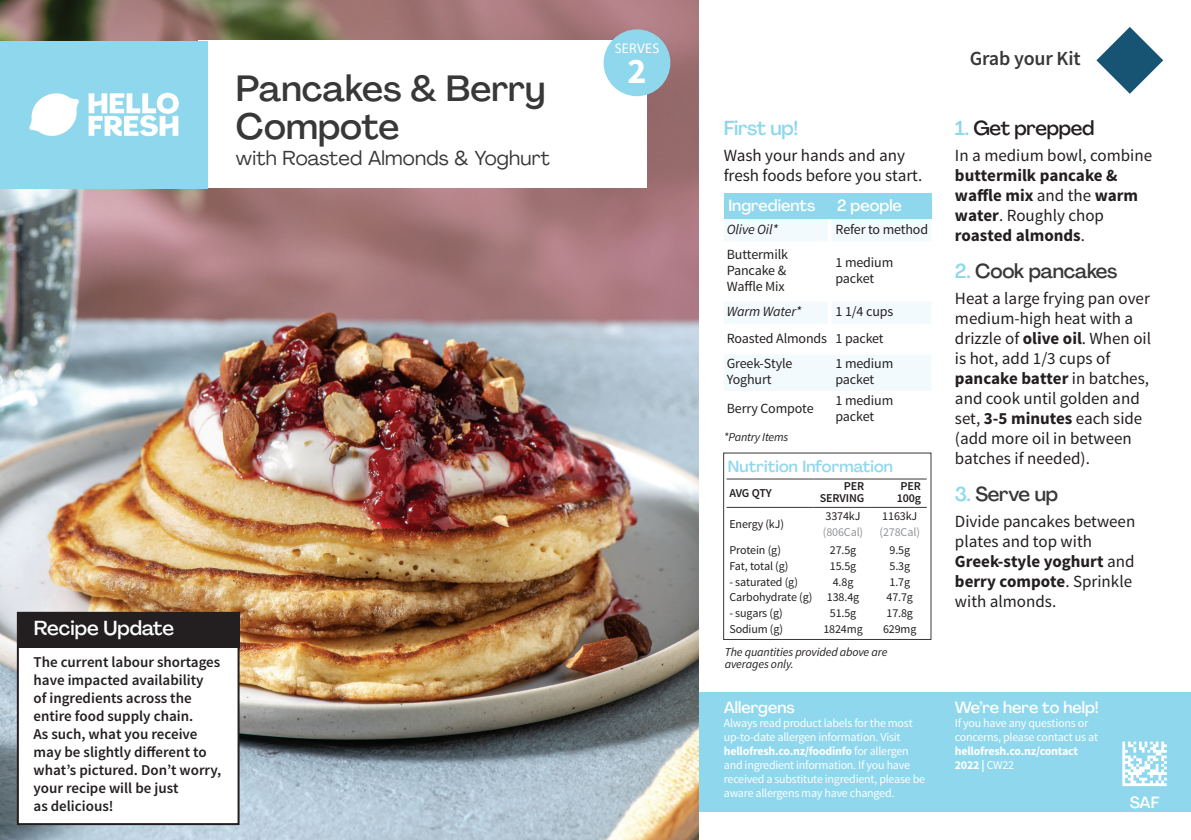
<style>
.page{position:relative;width:1191px;height:840px;background:#fff}
.page>*{position:absolute;margin:0;border:0;box-sizing:border-box;transform-origin:0 0}
.Recipe_Name{font:500 36px/38px "Agrandir";color:#383839}
.Serves_number{font:700 36px "Source Sans Pro";color:#fff}
.Recipe_Main_Ingredie{font:20px "Agrandir";letter-spacing:.01em;color:#383839}
.Cooking_Steps_Headli{font:500 20px "Agrandir";letter-spacing:-.015em;color:#383839}
.Cooking_Steps_Headli-2{font:500 20px "Agrandir";letter-spacing:-.015em;color:#231f20}
.Steps_Text_AU{font:500 20px "Agrandir";color:#fff}
.t1{font:600 20px "Source Sans Pro";letter-spacing:-.01em;color:#383839}
.First_up__Before_sta{font:500 20px "Agrandir";letter-spacing:-.015em;color:#8fd7ed}
.Cooking_Steps_Body_T{font:17px/20px "Source Sans Pro";color:#231f20}
.Cooking_Steps_Body_T-2{font:700 17px/20px "Source Sans Pro";color:#231f20}
.First_up__Before_sta-2{font:17px/20px "Source Sans Pro";color:#231f20}
.Allergens___Question{font:500 16px "Agrandir";color:#fff}
.NIP_Headline{font:500 16px "Agrandir";letter-spacing:.01em;color:#8fd7ed}
.Ingredients___Serve{font:500 16px "Agrandir";color:#fff}
.Steps_Text_AU-2{font:600 15px/18px "Source Sans Pro";color:#231f20}
.Ingredients___Serve-2{font:14px/16px "Source Sans Pro";letter-spacing:-.01em;color:#231f20}
.Ingredients___Serve-3{font:italic 14px "Source Sans Pro";letter-spacing:-.01em;color:#231f20}
.Serves_Headline{font:14px "Myriad Pro";letter-spacing:.02em;color:#fff}
.Allergens___Question-2{font:12px/14px "Source Sans Pro";letter-spacing:-.02em;color:#fff}
.NIp_Info{font:12px "Source Sans Pro";letter-spacing:-.01em;color:#231f20}
.NIP_Info_Terms{font:italic 12px/12px "Source Sans Pro";letter-spacing:-.01em;color:#231f20}
.NIp_Info-2{font:12px/16px "Source Sans Pro";letter-spacing:-.01em;color:#939598}
.NIP_Subhead{font:600 12px/12px "Source Sans Pro";letter-spacing:-.01em;color:#231f20;text-align:right}
.Ingredients_Pantry_I{font:italic 12px "Source Sans Pro";letter-spacing:-.015em;color:#231f20}
.Allergens___Question-3{font:700 12px "Source Sans Pro";color:#fff}
.s1{color:#231f20}
.s2{font-weight:700}
.s3{color:#8fd7ed}
.s4{font-weight:400}
</style>
<div class="page">
<svg style="left:1096px;top:27px;width:67px;height:67px"></svg>
<div style="left:699px;top:692px;width:492px;height:119px;background:#8fd7ed"></div>
<img style="left:0;top:0;width:698px;height:839px">
<div style="left:198px;top:40px;width:448px;height:148px;background:#fff"></div>
<div style="left:0;top:41px;width:207px;height:147px;background:#8fd7ed"></div>
<svg style="left:89px;top:93px;width:90px;height:43px"></svg>
<svg style="left:29px;top:93px;width:50px;height:43px"></svg>
<div style="left:603px;top:29px;width:67px;height:67px;background:#8fd7ed;border-radius:50%"></div>
<div style="left:724px;top:193px;width:106px;height:26px;background:#8fd7ed"></div>
<div style="left:830px;top:193px;width:101px;height:26px;background:#8fd7ed"></div>
<svg style="left:724px;top:219px;width:207px;height:172px"></svg>
<hr style="left:828px;top:219px;width:4px;height:22px;background:#fff">
<hr style="left:828px;top:324px;width:4px;height:30px;background:#fff">
<hr style="left:828px;top:241px;width:4px;height:60px;background:#fff">
<hr style="left:828px;top:301px;width:4px;height:23px;background:#fff">
<hr style="left:726px;top:478px;width:87px;height:1px;background:#383839">
<hr style="left:813px;top:478px;width:57px;height:1px;background:#383839">
<hr style="left:870px;top:478px;width:56px;height:1px;background:#383839">
<hr style="left:726px;top:506px;width:87px;height:1px;background:#383839">
<hr style="left:813px;top:506px;width:57px;height:1px;background:#383839">
<hr style="left:870px;top:506px;width:56px;height:1px;background:#383839">
<svg style="left:1122px;top:741px;width:44px;height:44px"></svg>
<div style="left:18px;top:612px;width:220px;height:211px;background:#fff"></div>
<div style="left:17px;top:611px;width:222px;height:213px;border:2px solid #231f20"></div>
<div style="left:17px;top:611px;width:222px;height:36px;background:#231f20"></div>
<p class="Recipe_Name" style="left:236px;top:69px;width:311px">Pancakes &amp; Berry<br>Compote</p>
<p class="Recipe_Main_Ingredie" style="left:236px;top:146px;width:315px">with Roasted Almonds &amp; Yoghurt</p>
<p class="Steps_Text_AU" style="left:34px;top:615px;width:142px">Recipe Update</p>
<p class="Steps_Text_AU-2" style="left:34px;top:652px;width:189px">The current labour shortages have impacted availability<br>of ingredients across the entire food supply chain.<br>As such, what you receive may be slightly different to what’s pictured. Don’t worry, your recipe will be just<br>as delicious!</p>
<p class="Serves_Headline" style="left:614px;top:40px;width:46px">SERVES</p>
<p class="Serves_number" style="left:627px;top:48px;width:21px">2</p>
<p class="First_up__Before_sta" style="left:723px;top:116px;width:76px">First up!</p>
<p class="First_up__Before_sta-2" style="left:723px;top:145px;width:200px">Wash your hands and any fresh foods before you start.</p>
<p class="Ingredients___Serve" style="left:728px;top:196px;width:88px">Ingredients</p>
<p class="Ingredients___Serve" style="left:837px;top:196px;width:66px">2 people</p>
<p class="Ingredients___Serve-3" style="left:727px;top:220px;width:53px">Olive Oil*</p>
<p class="Ingredients___Serve-2" style="left:835px;top:221px;width:94px">Refer to method</p>
<p class="Ingredients___Serve-2" style="left:727px;top:246px;width:63px">Buttermilk<br>Pancake &amp;<br>Waffle Mix</p>
<p class="Ingredients___Serve-2" style="left:835px;top:254px;width:59px">1 medium packet</p>
<p class="Ingredients___Serve-3" style="left:727px;top:302px;width:76px">Warm Water*</p>
<p class="Ingredients___Serve-2" style="left:835px;top:303px;width:59px">1 1/4 cups</p>
<p class="Ingredients___Serve-2" style="left:727px;top:330px;width:102px">Roasted Almonds</p>
<p class="Ingredients___Serve-2" style="left:835px;top:330px;width:50px">1 packet</p>
<p class="Ingredients___Serve-2" style="left:727px;top:355px;width:67px">Greek-Style<br>Yoghurt</p>
<p class="Ingredients___Serve-2" style="left:835px;top:355px;width:59px">1 medium packet</p>
<p class="Ingredients___Serve-2" style="left:727px;top:400px;width:88px">Berry Compote</p>
<p class="Ingredients___Serve-2" style="left:835px;top:392px;width:59px">1 medium packet</p>
<p class="Ingredients_Pantry_I" style="left:724px;top:429px;width:66px">*Pantry Items</p>
<p class="NIP_Headline" style="left:728px;top:456px;width:167px">Nutrition Information</p>
<p class="NIP_Subhead" style="left:729px;top:487px;width:44px">AVG QTY</p>
<p class="NIP_Subhead" style="left:820px;top:480px;width:46px">PER<br>SERVING</p>
<p class="NIP_Subhead" style="left:896px;top:480px;width:26px;text-align:center">PER<br>100g</p>
<p class="NIp_Info" style="left:729px;top:516px;width:56px">Energy (kJ)</p>
<p class="NIp_Info-2" style="left:823px;top:508px;width:42px"><span class="s1">3374kJ </span>(806Cal)</p>
<p class="NIp_Info-2" style="left:879px;top:508px;width:42px"><span class="s1">1163kJ </span>(278Cal)</p>
<p class="NIp_Info" style="left:729px;top:542px;width:53px">Protein (g)</p>
<p class="NIp_Info" style="left:830px;top:542px;width:28px">27.5g</p>
<p class="NIp_Info" style="left:889px;top:542px;width:22px">9.5g</p>
<p class="NIp_Info" style="left:729px;top:558px;width:61px">Fat, total (g)</p>
<p class="NIp_Info" style="left:729px;top:574px;width:70px">- saturated (g)</p>
<p class="NIp_Info" style="left:889px;top:558px;width:22px">5.3g</p>
<p class="NIp_Info" style="left:889px;top:574px;width:22px">1.7g</p>
<p class="NIp_Info" style="left:830px;top:558px;width:28px">15.5g</p>
<p class="NIp_Info" style="left:832px;top:574px;width:22px">4.8g</p>
<p class="NIp_Info" style="left:729px;top:589px;width:85px">Carbohydrate (g)</p>
<p class="NIp_Info" style="left:729px;top:605px;width:55px">- sugars (g)</p>
<p class="NIp_Info" style="left:827px;top:589px;width:34px">138.4g</p>
<p class="NIp_Info" style="left:830px;top:605px;width:28px">51.5g</p>
<p class="NIp_Info" style="left:886px;top:589px;width:28px">47.7g</p>
<p class="NIp_Info" style="left:886px;top:605px;width:28px">17.8g</p>
<p class="NIp_Info" style="left:729px;top:621px;width:55px">Sodium (g)</p>
<p class="NIp_Info" style="left:823px;top:621px;width:41px">1824mg</p>
<p class="NIp_Info" style="left:883px;top:621px;width:35px">629mg</p>
<p class="NIP_Info_Terms" style="left:725px;top:646px;width:164px">The quantities provided above are averages only.</p>
<p class="Allergens___Question" style="left:724px;top:697px;width:72px">Allergens</p>
<p class="Allergens___Question-2" style="left:724px;top:716px;width:203px">Always read product labels for the most up-to-date allergen information. Visit <span class="s2">hellofresh.co.nz/foodinfo</span> for allergen and ingredient information. If you have received a substitute ingredient, please be aware allergens may have changed.</p>
<p class="t1" style="left:969px;top:46px;width:112px">Grab your Kit</p>
<p class="Cooking_Steps_Headli-2" style="left:955px;top:116px;width:141px"><span class="s3">1.</span> Get prepped</p>
<p class="Cooking_Steps_Body_T-2" style="left:955px;top:146px;width:199px"><span class="s4">In a medium bowl, combine </span>buttermilk pancake &amp; waffle mix <span class="s4">and the</span> warm water<span class="s4">. Roughly chop </span>roasted almonds<span class="s4">.</span></p>
<p class="Cooking_Steps_Headli" style="left:955px;top:259px;width:164px"><span class="s3">2.</span> Cook pancakes</p>
<p class="Cooking_Steps_Body_T" style="left:955px;top:288px;width:198px">Heat a large frying pan over medium-high heat with a drizzle of <span class="s2">olive oil</span>. When oil is hot, add 1/3 cups of <span class="s2">pancake batter</span> in batches, and cook until golden and set, <span class="s2">3-5 minutes</span> each side (add more oil in between batches if needed).</p>
<p class="Cooking_Steps_Headli" style="left:955px;top:481px;width:104px"><span class="s3">3.</span> Serve up</p>
<p class="Cooking_Steps_Body_T" style="left:955px;top:511px;width:182px">Divide pancakes between plates and top with<br><span class="s2">Greek-style yoghurt</span> and <span class="s2">berry compote</span>. Sprinkle with almonds.</p>
<p class="Allergens___Question" style="left:955px;top:697px;width:145px">We’re here to help!</p>
<p class="Allergens___Question-2" style="left:955px;top:716px;width:145px">If you have any questions or concerns, please contact us at <span class="s2">hellofresh.co.nz/contact</span></p>
<p class="Allergens___Question-3" style="left:955px;top:757px;width:61px">2022 | <span class="s4">CW22</span></p>
<p class="Allergens___Question" style="left:1129px;top:792px;width:31px">SAF</p>
</div>
